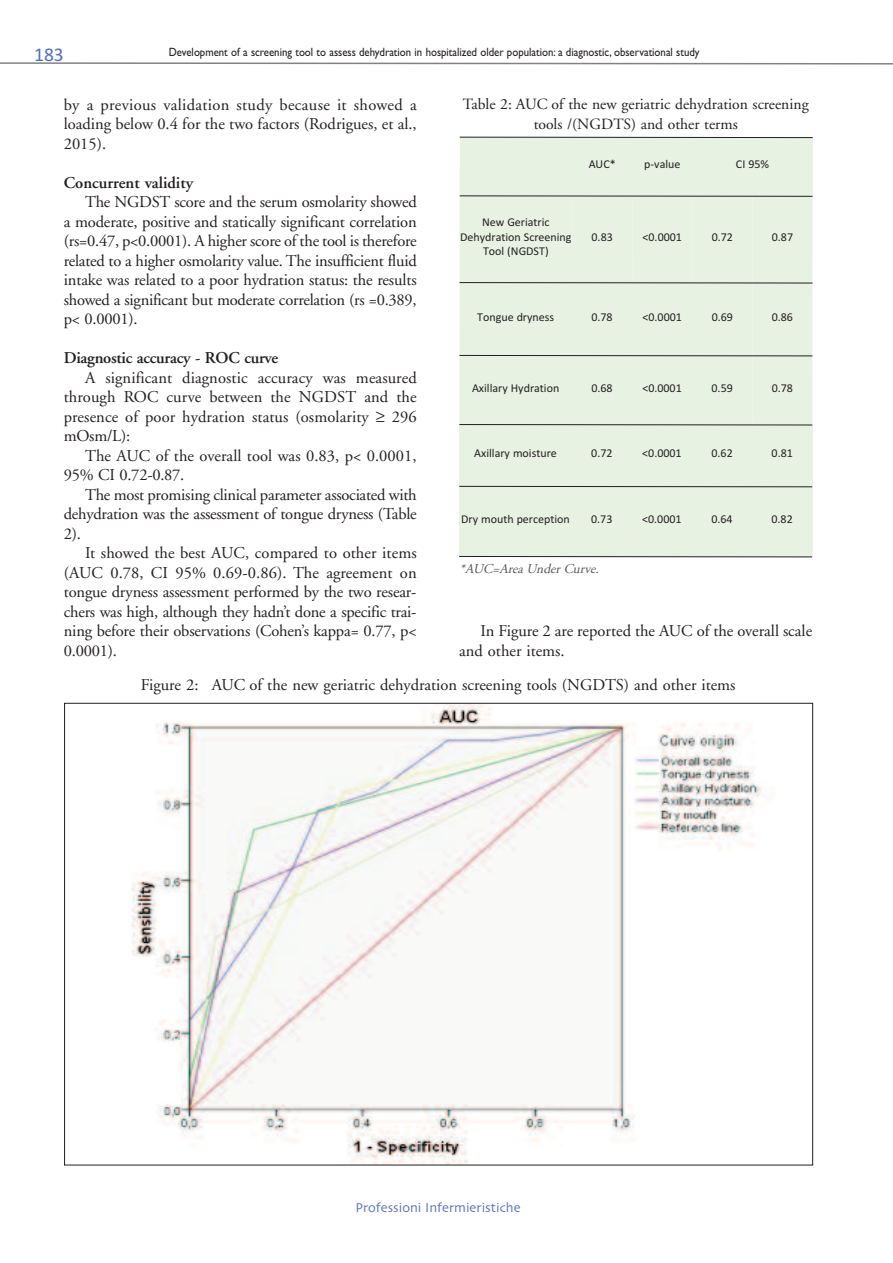
<style>
.page{position:relative;width:893px;height:1263px;background:#fff}
.page>*{position:absolute;margin:0;border:0;box-sizing:border-box;transform-origin:0 0}
.t1{font:19.5px "Calibri";color:#536eb5}
.t2{font:16.5px/19.5px "Adobe Garamond";color:#231f20;text-align:justify}
.t3{font:600 16.5px "Adobe Garamond";letter-spacing:-.015em;color:#231f20}
.t4{font:15.6px/19.5px "Adobe Garamond";color:#231f20;text-align:center}
.t5{font:13.5px "Skia";color:#536eb5}
.t6{font:italic 13.5px "Adobe Garamond";color:#57585a}
.t7{font:12px/14.4px "Calibri";color:#231f20;text-align:center}
.t8{font:12px "Gill Sans";color:#231f20;scale:.9 1}
</style>
<div class="page">
<svg style="left:0;top:62px;width:893px;height:3px"></svg>
<div style="left:460px;top:137px;width:112px;height:59px;background:#e7f2e2"></div>
<div style="left:572px;top:137px;width:60px;height:59px;background:#e7f2e2"></div>
<div style="left:632px;top:137px;width:60px;height:59px;background:#e7f2e2"></div>
<div style="left:692px;top:137px;width:121px;height:59px;background:#e7f2e2"></div>
<div style="left:460px;top:196px;width:112px;height:87px;background:#e7f2e2"></div>
<div style="left:572px;top:196px;width:60px;height:87px;background:#e7f2e2"></div>
<div style="left:632px;top:196px;width:60px;height:87px;background:#e7f2e2"></div>
<div style="left:692px;top:196px;width:60px;height:87px;background:#e7f2e2"></div>
<div style="left:752px;top:196px;width:61px;height:87px;background:#e7f2e2"></div>
<div style="left:459px;top:283px;width:113px;height:73px;background:#e7f2e2"></div>
<div style="left:572px;top:283px;width:60px;height:73px;background:#e7f2e2"></div>
<div style="left:632px;top:283px;width:60px;height:73px;background:#e7f2e2"></div>
<div style="left:692px;top:283px;width:60px;height:73px;background:#e7f2e2"></div>
<div style="left:752px;top:283px;width:60px;height:73px;background:#e7f2e2"></div>
<div style="left:459px;top:355px;width:113px;height:70px;background:#e7f2e2"></div>
<div style="left:572px;top:356px;width:60px;height:69px;background:#e7f2e2"></div>
<div style="left:632px;top:356px;width:60px;height:69px;background:#e7f2e2"></div>
<div style="left:692px;top:356px;width:60px;height:69px;background:#e7f2e2"></div>
<div style="left:752px;top:356px;width:60px;height:69px;background:#e7f2e2"></div>
<div style="left:459px;top:424px;width:113px;height:62px;background:#e7f2e2"></div>
<div style="left:572px;top:425px;width:60px;height:62px;background:#e7f2e2"></div>
<div style="left:632px;top:425px;width:60px;height:62px;background:#e7f2e2"></div>
<div style="left:692px;top:425px;width:60px;height:62px;background:#e7f2e2"></div>
<div style="left:752px;top:425px;width:60px;height:62px;background:#e7f2e2"></div>
<div style="left:459px;top:486px;width:113px;height:71px;background:#e7f2e2"></div>
<div style="left:572px;top:486px;width:60px;height:71px;background:#e7f2e2"></div>
<div style="left:632px;top:487px;width:60px;height:70px;background:#e7f2e2"></div>
<div style="left:692px;top:487px;width:60px;height:70px;background:#e7f2e2"></div>
<div style="left:752px;top:487px;width:60px;height:70px;background:#e7f2e2"></div>
<svg style="left:459px;top:137px;width:354px;height:1px"></svg>
<svg style="left:459px;top:196px;width:354px;height:1px"></svg>
<svg style="left:459px;top:282px;width:354px;height:1px"></svg>
<svg style="left:459px;top:355px;width:354px;height:1px"></svg>
<svg style="left:459px;top:424px;width:354px;height:1px"></svg>
<svg style="left:459px;top:486px;width:353px;height:1px"></svg>
<svg style="left:459px;top:556px;width:353px;height:1px"></svg>
<img style="left:131px;top:705px;width:631px;height:458px">
<p class="t1" style="left:34px;top:43px;width:31px">183</p>
<p class="t8" style="left:169px;top:45px;width:591px">Development of a screening tool to assess dehydration in hospitalized older population: a diagnostic, observational study</p>
<p class="t2" style="left:64px;top:96px;width:354px">by a previous validation study because it showed a loading below 0.4 for the two factors (Rodrigues, et al., 2015).</p>
<p class="t3" style="left:64px;top:176px;width:131px">Concurrent validity</p>
<p class="t2" style="left:64px;top:194px;width:354px;text-indent:21px">The NGDST score and the serum osmolarity showed a moderate, positive and statically significant correlation (rs=0.47, p&lt;0.0001). A higher score of the tool is therefore related to a higher osmolarity value. The insufficient fluid intake was related to a poor hydration status: the results showed a significant but moderate correlation (rs =0.389, p&lt; 0.0001).</p>
<p class="t3" style="left:64px;top:351px;width:216px">Diagnostic accuracy - ROC curve</p>
<p class="t2" style="left:64px;top:369px;width:354px;text-indent:21px">A significant diagnostic accuracy was measured through ROC curve between the NGDST and the presence of poor hydration status (osmolarity ≥ 296 mOsm/L):</p>
<p class="t2" style="left:64px;top:447px;width:354px;text-indent:21px">The AUC of the overall tool was 0.83, p&lt; 0.0001,<br>95% CI 0.72-0.87.</p>
<p class="t2" style="left:64px;top:486px;width:354px;text-indent:21px">The most promising clinical parameter associated with dehydration was the assessment of tongue dryness (Table 2).</p>
<p class="t2" style="left:64px;top:545px;width:354px;text-indent:21px">It showed the best AUC, compared to other items (AUC 0.78, CI 95% 0.69-0.86). The agreement on tongue dryness assessment performed by the two resear&shy;chers was high, although they hadn’t done a specific trai&shy;ning before their observations (Cohen’s kappa= 0.77, p&lt; 0.0001).</p>
<p class="t4" style="left:463px;top:96px;width:347px">Table 2: AUC of the new geriatric dehydration screening tools /(NGDTS) and other terms</p>
<p class="t7" style="left:589px;top:157px;width:28px">AUC*</p>
<p class="t7" style="left:644px;top:157px;width:38px">p-value</p>
<p class="t7" style="left:736px;top:157px;width:35px">CI 95%</p>
<p class="t7" style="left:460px;top:215px;width:113px">New Geriatric<br>Dehydration Screening<br>Tool (NGDST)</p>
<p class="t7" style="left:592px;top:230px;width:23px">0.83</p>
<p class="t7" style="left:643px;top:230px;width:41px">&lt;0.0001</p>
<p class="t7" style="left:712px;top:230px;width:23px">0.72</p>
<p class="t7" style="left:772px;top:230px;width:23px">0.87</p>
<p class="t7" style="left:477px;top:309px;width:78px">Tongue dryness</p>
<p class="t7" style="left:591px;top:309px;width:23px">0.78</p>
<p class="t7" style="left:642px;top:309px;width:41px">&lt;0.0001</p>
<p class="t7" style="left:712px;top:309px;width:23px">0.69</p>
<p class="t7" style="left:772px;top:310px;width:23px">0.86</p>
<p class="t7" style="left:472px;top:380px;width:89px">Axillary Hydration</p>
<p class="t7" style="left:591px;top:380px;width:23px">0.68</p>
<p class="t7" style="left:642px;top:380px;width:41px">&lt;0.0001</p>
<p class="t7" style="left:712px;top:380px;width:23px">0.59</p>
<p class="t7" style="left:772px;top:381px;width:23px">0.78</p>
<p class="t7" style="left:474px;top:446px;width:84px">Axillary moisture</p>
<p class="t7" style="left:591px;top:446px;width:23px">0.72</p>
<p class="t7" style="left:642px;top:446px;width:41px">&lt;0.0001</p>
<p class="t7" style="left:711px;top:446px;width:23px">0.62</p>
<p class="t7" style="left:772px;top:446px;width:23px">0.81</p>
<p class="t7" style="left:461px;top:512px;width:110px">Dry mouth perception</p>
<p class="t7" style="left:591px;top:512px;width:23px">0.73</p>
<p class="t7" style="left:642px;top:512px;width:41px">&lt;0.0001</p>
<p class="t7" style="left:711px;top:512px;width:23px">0.64</p>
<p class="t7" style="left:771px;top:512px;width:23px">0.82</p>
<p class="t6" style="left:460px;top:564px;width:144px">*AUC=Area Under Curve.</p>
<p class="t2" style="left:459px;top:623px;width:354px;text-indent:21px">In Figure 2 are reported the AUC of the overall scale and other items.</p>
<p class="t2" style="left:141px;top:676px;width:596px">Figure 2: AUC of the new geriatric dehydration screening tools (NGDTS) and other items</p>
<p class="t5" style="left:355px;top:1199px;width:167px">Professioni Infermieristiche</p>
</div>
